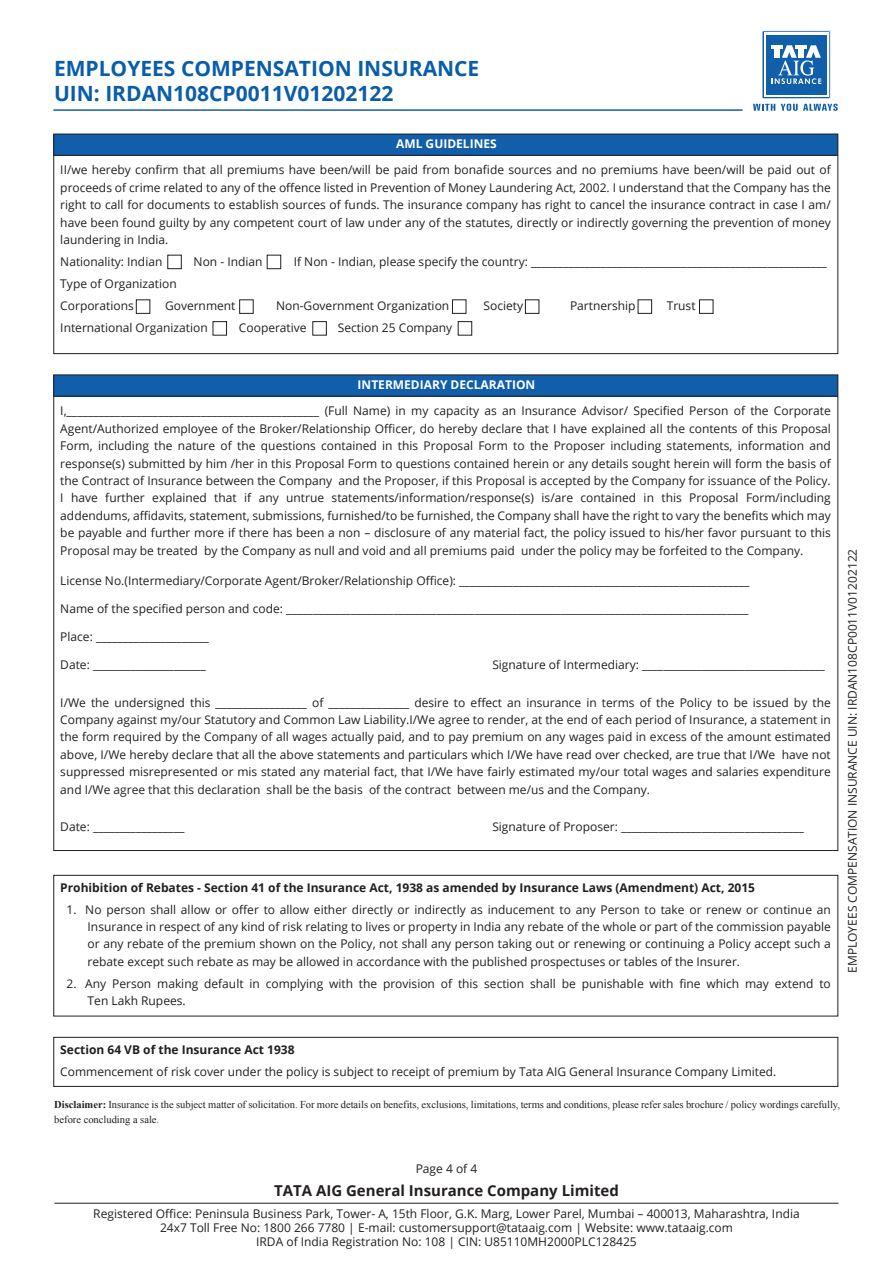
<style>
.page{position:relative;width:893px;height:1263px;background:#fff}
.page>*{position:absolute;margin:0;border:0;box-sizing:border-box;transform-origin:0 0}
.t1{font:700 21px/25.2px "Open Sans";color:#095da9}
.t2{font:700 15px "Open Sans";color:#231f20}
.t3{font:12px/17.4px "Open Sans";color:#231f20;text-align:justify}
.t4{font:700 12px "Open Sans";color:#231f20}
.t5{font:700 12px "Open Sans";color:#fff}
.t6{font:10.5px/14.4px "Times New Roman";color:#231f20}
.s1{font-weight:700}
</style>
<div class="page">
<hr style="left:53px;top:109px;width:689px;height:2px;background:#155faa">
<div style="left:762px;top:31px;width:68px;height:68px;background:linear-gradient(to bottom,#fff,#fff)"></div>
<div style="left:761px;top:30px;width:70px;height:69px;border:1px solid #fff"></div>
<svg style="left:764px;top:33px;width:64px;height:64px"></svg>
<div style="left:766px;top:35px;width:60px;height:60px;background:#115faa"></div>
<svg style="left:771px;top:46px;width:50px;height:38px"></svg>
<svg style="left:753px;top:104px;width:22px;height:7px"></svg>
<svg style="left:781px;top:104px;width:57px;height:7px"></svg>
<hr style="left:54px;top:1203px;width:784px;height:1px;background:#231f20">
<div style="left:54px;top:134px;width:784px;height:21px;background:#115faa"></div>
<div style="left:53px;top:134px;width:785px;height:220px;border:1px solid #231f20"></div>
<hr style="left:53px;top:155px;width:785px;height:1px;background:#231f20">
<div style="left:168px;top:255px;width:13px;height:14px;border:1px solid #231f20"></div>
<div style="left:136px;top:300px;width:14px;height:14px;border:1px solid #231f20"></div>
<div style="left:213px;top:321px;width:14px;height:14px;border:1px solid #231f20"></div>
<div style="left:313px;top:321px;width:14px;height:14px;border:1px solid #231f20"></div>
<div style="left:458px;top:321px;width:14px;height:14px;border:1px solid #231f20"></div>
<div style="left:239px;top:300px;width:14px;height:14px;border:1px solid #231f20"></div>
<div style="left:452px;top:300px;width:14px;height:14px;border:1px solid #231f20"></div>
<div style="left:525px;top:300px;width:14px;height:14px;border:1px solid #231f20"></div>
<div style="left:638px;top:300px;width:14px;height:14px;border:1px solid #231f20"></div>
<div style="left:699px;top:300px;width:14px;height:14px;border:1px solid #231f20"></div>
<div style="left:267px;top:255px;width:14px;height:14px;border:1px solid #231f20"></div>
<div style="left:54px;top:375px;width:784px;height:21px;background:#115faa"></div>
<hr style="left:53px;top:396px;width:785px;height:1px;background:#231f20">
<div style="left:53px;top:875px;width:785px;height:141px;border:1px solid #231f20"></div>
<div style="left:53px;top:1037px;width:785px;height:50px;border:1px solid #231f20"></div>
<h1 class="t1" style="left:54px;top:55px;width:427px">EMPLOYEES COMPENSATION INSURANCE<br>UIN: IRDAN108CP0011V01202122</h1>
<p class="t5" style="left:396px;top:136px;width:102px">AML GUIDELINES</p>
<p class="t3" style="left:60px;top:161px;width:772px">II/we hereby confirm that all premiums have been/will be paid from bonafide sources and no premiums have been/will be paid out of proceeds of crime related to any of the offence listed in Prevention of Money Laundering Act, 2002. I understand that the Company has the right to call for documents to establish sources of funds. The insurance company has right to cancel the insurance contract in case I am/ have been found guilty by any competent court of law under any of the statutes, directly or indirectly governing the prevention of money laundering in India.</p>
<p class="t3" style="left:60px;top:253px;width:104px">Nationality: Indian</p>
<p class="t3" style="left:194px;top:253px;width:70px">Non - Indian</p>
<p class="t3" style="left:294px;top:253px;width:535px">If Non - Indian, please specify the country: _______________________________________________________</p>
<p class="t3" style="left:60px;top:272px;width:118px;line-height:21.9px">Type of Organization<br>Corporations</p>
<p class="t3" style="left:165px;top:296px;width:72px">Government</p>
<p class="t3" style="left:276px;top:296px;width:175px">Non-Government Organization</p>
<p class="t3" style="left:484px;top:296px;width:41px">Society</p>
<p class="t3" style="left:570px;top:296px;width:67px">Partnership</p>
<p class="t3" style="left:667px;top:296px;width:30px">Trust</p>
<p class="t3" style="left:60px;top:318px;width:149px">International Organization</p>
<p class="t3" style="left:239px;top:318px;width:69px">Cooperative</p>
<p class="t3" style="left:338px;top:318px;width:116px">Section 25 Company</p>
<p class="t5" style="left:358px;top:376px;width:179px">INTERMEDIARY DECLARATION</p>
<p class="t3" style="left:60px;top:402px;width:772px">I,_______________________________________________ (Full Name) in my capacity as an Insurance Advisor/ Specified Person of the Corporate Agent/Authorized employee of the Broker/Relationship Officer, do hereby declare that I have explained all the contents of this Proposal Form, including the nature of the questions contained in this Proposal Form to the Proposer including statements, information and response(s) submitted by him /her in this Proposal Form to questions contained herein or any details sought herein will form the basis of the Contract of Insurance between the Company and the Proposer, if this Proposal is accepted by the Company for issuance of the Policy.<br>I have further explained that if any untrue statements/information/response(s) is/are contained in this Proposal Form/including addendums, affidavits, statement, submissions, furnished/to be furnished, the Company shall have the right to vary the benefits which may be payable and further more if there has been a non – disclosure of any material fact, the policy issued to his/her favor pursuant to this Proposal may be treated by the Company as null and void and all premiums paid under the policy may be forfeited to the Company.</p>
<p class="t3" style="left:60px;top:572px;width:691px">License No.(Intermediary/Corporate Agent/Broker/Relationship Office): ______________________________________________________</p>
<p class="t3" style="left:60px;top:600px;width:690px">Name of the specified person and code: ______________________________________________________________________________________</p>
<p class="t3" style="left:60px;top:628px;width:150px">Place: _____________________</p>
<p class="t3" style="left:60px;top:656px;width:147px">Date: _____________________</p>
<p class="t3" style="left:492px;top:656px;width:334px">Signature of Intermediary: __________________________________</p>
<p class="t3" style="left:60px;top:693px;width:772px">I/We the undersigned this _________________ of _______________ desire to effect an insurance in terms of the Policy to be issued by the Company against my/our Statutory and Common Law Liability.I/We agree to render, at the end of each period of Insurance, a statement in the form required by the Company of all wages actually paid, and to pay premium on any wages paid in excess of the amount estimated above, I/We hereby declare that all the above statements and particulars which I/We have read over checked, are true that I/We have not suppressed misrepresented or mis stated any material fact, that I/We have fairly estimated my/our total wages and salaries expenditure and I/We agree that this declaration shall be the basis of the contract between me/us and the Company.</p>
<p class="t3" style="left:60px;top:818px;width:126px">Date: _________________</p>
<p class="t3" style="left:492px;top:818px;width:313px">Signature of Proposer: __________________________________</p>
<p class="t4" style="left:60px;top:879px;width:696px">Prohibition of Rebates - Section 41 of the Insurance Act, 1938 as amended by Insurance Laws (Amendment) Act, 2015</p>
<p class="t3" style="left:88px;top:900px;width:745px;text-indent:-21px">1. No person shall allow or offer to allow either directly or indirectly as inducement to any Person to take or renew or continue an Insurance in respect of any kind of risk relating to lives or property in India any rebate of the whole or part of the commission payable or any rebate of the premium shown on the Policy, not shall any person taking out or renewing or continuing a Policy accept such a rebate except such rebate as may be allowed in accordance with the published prospectuses or tables of the Insurer.</p>
<p class="t3" style="left:88px;top:974px;width:745px;text-indent:-21px">2. Any Person making default in complying with the provision of this section shall be punishable with fine which may extend to<br>Ten Lakh Rupees.</p>
<p class="t4" style="left:60px;top:1041px;width:236px">Section 64 VB of the Insurance Act 1938</p>
<p class="t3" style="left:60px;top:1062px;width:718px">Commencement of risk cover under the policy is subject to receipt of premium by Tata AIG General Insurance Company Limited.</p>
<p class="t6" style="left:54px;top:1097px;width:787px"><span class="s1">Disclaimer:</span> Insurance is the subject matter of solicitation. For more details on benefits, exclusions, limitations, terms and conditions, please refer sales brochure / policy wordings carefully, before concluding a sale.</p>
<p class="t3" style="left:843px;top:973px;width:426px;rotate:-90deg">EMPLOYEES COMPENSATION INSURANCE UIN: IRDAN108CP0011V01202122</p>
<p class="t3" style="left:416px;top:1159px;width:63px">Page 4 of 4</p>
<p class="t2" style="left:274px;top:1180px;width:346px">TATA AIG General Insurance Company Limited</p>
<p class="t3" style="left:93px;top:1206px;width:708px;line-height:14.4px;text-align:center">Registered Office: Peninsula Business Park, Tower- A, 15th Floor, G.K. Marg, Lower Parel, Mumbai – 400013, Maharashtra, India<br>24x7 Toll Free No: 1800 266 7780 | E-mail: customersupport@tataaig.com | Website: www.tataaig.com<br>IRDA of India Registration No: 108 | CIN: U85110MH2000PLC128425</p>
</div>
